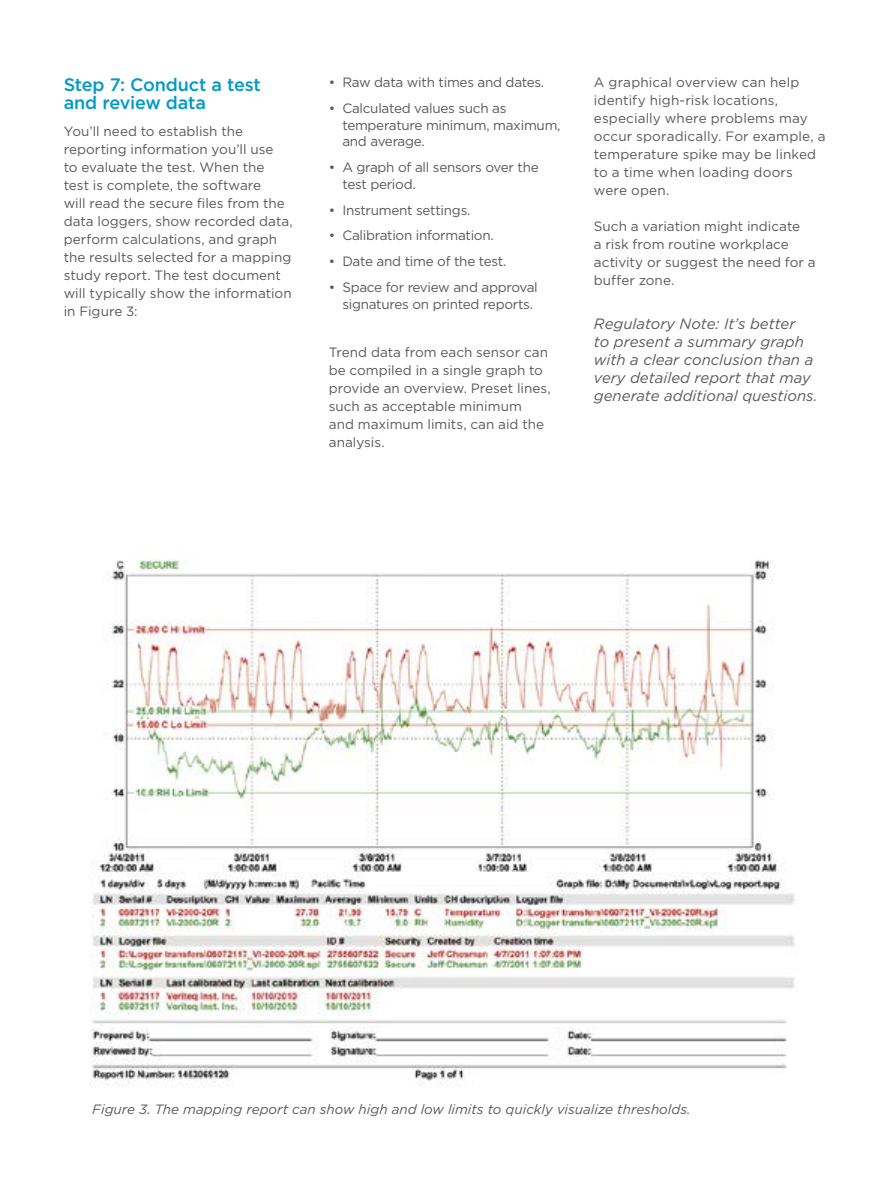
<style>
.page{position:relative;width:893px;height:1191px;background:#fff}
.page>*{position:absolute;margin:0;border:0;box-sizing:border-box;transform-origin:0 0}
.t1{font:500 18px/18px "Gotham";letter-spacing:-.01em;color:#009ac7}
.t2{font:italic 15px/18px "Gotham";color:#58595b}
.t3{font:13.5px/18px "Gotham";color:#58595b}
.t4{font:13.5px/16.5px "Gotham";letter-spacing:-.02em;color:#58595b}
.t5{font:italic 13.5px "Gotham";color:#58595b}
</style>
<div class="page">
<img style="left:90px;top:560px;width:705px;height:527px">
<h1 class="t1" style="left:64px;top:75px;width:199px">Step 7: Conduct a test and review data</h1>
<p class="t3" style="left:64px;top:122px;width:231px">You’ll need to establish the reporting information you’ll use<br>to evaluate the test. When the test is complete, the software<br>will read the secure files from the data loggers, show recorded data, perform calculations, and graph the results selected for a mapping study report. The test document will typically show the information in Figure 3:</p>
<p class="t4" style="left:329px;top:74px;width:217px">• Raw data with times and dates.</p>
<p class="t4" style="left:342px;top:100px;width:220px;text-indent:-14px">• Calculated values such as temperature minimum, maximum, and average.</p>
<p class="t4" style="left:342px;top:159px;width:198px;text-indent:-14px">• A graph of all sensors over the test period.</p>
<p class="t4" style="left:329px;top:201px;width:143px">• Instrument settings.</p>
<p class="t4" style="left:329px;top:227px;width:166px">• Calibration information.</p>
<p class="t4" style="left:329px;top:253px;width:179px">• Date and time of the test.</p>
<p class="t4" style="left:342px;top:279px;width:197px;text-indent:-14px">• Space for review and approval signatures on printed reports.</p>
<p class="t3" style="left:329px;top:343px;width:223px">Trend data from each sensor can be compiled in a single graph to provide an overview. Preset lines, such as acceptable minimum<br>and maximum limits, can aid the analysis.</p>
<p class="t3" style="left:594px;top:73px;width:233px">A graphical overview can help identify high-risk locations, especially where problems may occur sporadically. For example, a temperature spike may be linked to a time when loading doors were open.</p>
<p class="t3" style="left:594px;top:217px;width:223px">Such a variation might indicate<br>a risk from routine workplace activity or suggest the need for a buffer zone.</p>
<p class="t2" style="left:594px;top:314px;width:225px">Regulatory Note: It’s better<br>to present a summary graph with a clear conclusion than a very detailed report that may generate additional questions.</p>
<p class="t5" style="left:92px;top:1101px;width:600px">Figure 3. The mapping report can show high and low limits to quickly visualize thresholds.</p>
</div>
